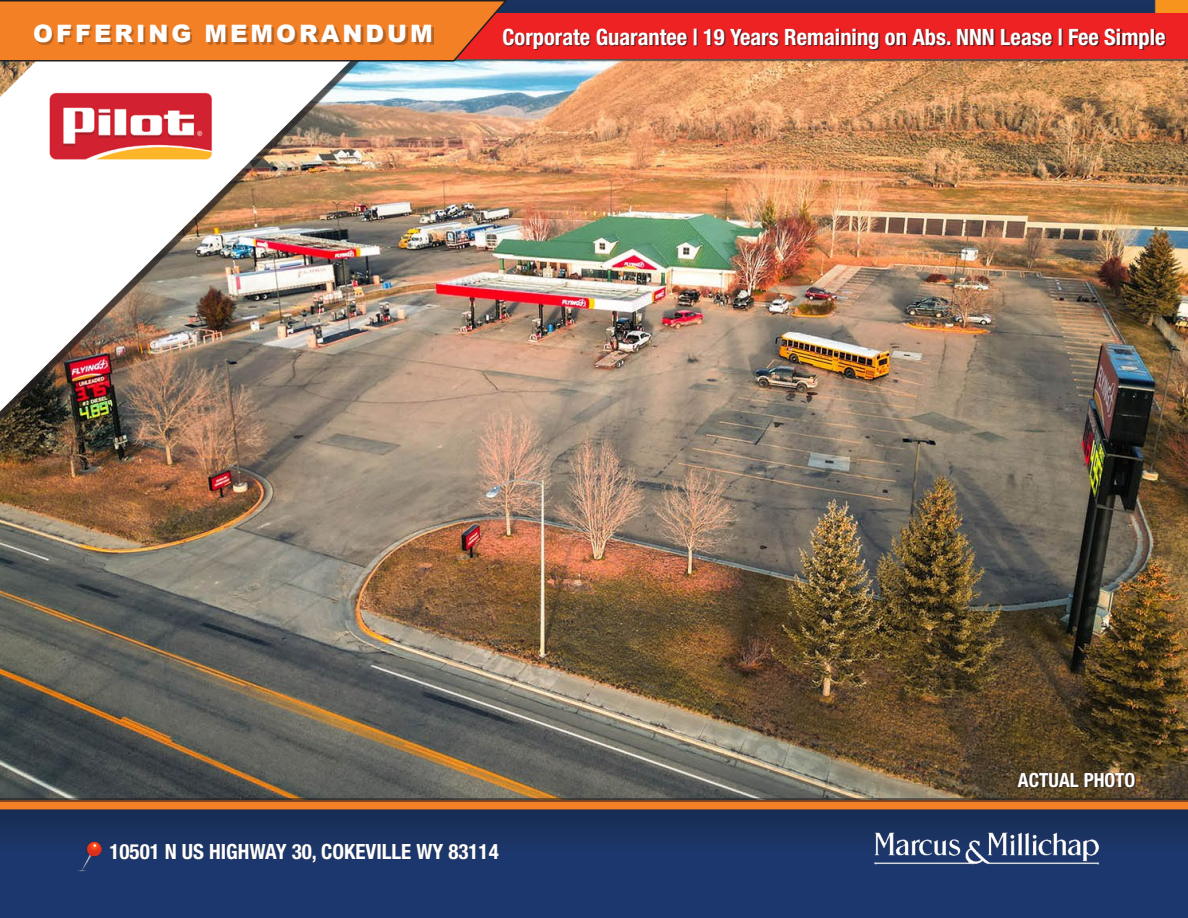
<style>
.page{position:relative;width:1188px;height:918px;background:#fff}
.page>*{position:absolute;margin:0;border:0;box-sizing:border-box;transform-origin:0 0}
.t1{font:900 24px "Arial";letter-spacing:.125em;color:#fff}
.t2{font:700 condensed 22.5px "Helvetica Neue LT Std";color:#fff}
.Paragraph_Style_1{font:700 condensed 21px "Helvetica Neue LT Std";color:#fff}
.t3{font:700 condensed 19.5px "Helvetica Neue LT Std";color:#fff}
</style>
<div class="page">
<img style="left:0;top:61px;width:1188px;height:737px">
<div style="left:0;top:802px;width:1188px;height:116px;background:#231f20;opacity:.75"></div>
<div style="left:509px;top:0;width:679px;height:13px;background:#1a325f"></div>
<div style="left:0;top:798px;width:1188px;height:7px;background:#231f20;opacity:.58"></div>
<div style="left:0;top:802px;width:1188px;height:7px;background:#f48026"></div>
<img style="left:854px;top:818px;width:267px;height:79px">
<div style="left:0;top:0;width:452px;height:423px;background:#231f20;opacity:.75"></div>
<img style="left:0;top:62px;width:411px;height:349px">
<div style="left:443px;top:14px;width:745px;height:47px;background:#5a5757"></div>
<div style="left:443px;top:13px;width:745px;height:46px;background:#ee2123"></div>
<div style="left:110px;top:844px;width:389px;height:19px;background:#231f20;opacity:.75"></div>
<div style="left:504px;top:29px;width:662px;height:21px;background:#231f20;opacity:.75"></div>
<svg style="left:0;top:0;width:509px;height:62px;background:#e37428"></svg>
<div style="left:36px;top:27px;width:398px;height:18px;background:#231f20;opacity:.3"></div>
<img style="left:75px;top:837px;width:30px;height:38px">
<img style="left:48px;top:90px;width:166px;height:72px">
<div style="left:1019px;top:774px;width:117px;height:14px;background:#231f20;opacity:.75"></div>
<p class="t1" style="left:33px;top:16px;width:401px">OFFERING MEMORANDUM</p>
<p class="t2" style="left:502px;top:23px;width:665px">Corporate Guarantee | 19 Years Remaining on Abs. NNN Lease | Fee Simple</p>
<p class="Paragraph_Style_1" style="left:109px;top:839px;width:391px">10501 N US HIGHWAY 30, COKEVILLE WY 83114</p>
<p class="t3" style="left:1018px;top:768px;width:119px">ACTUAL PHOTO</p>
</div>
